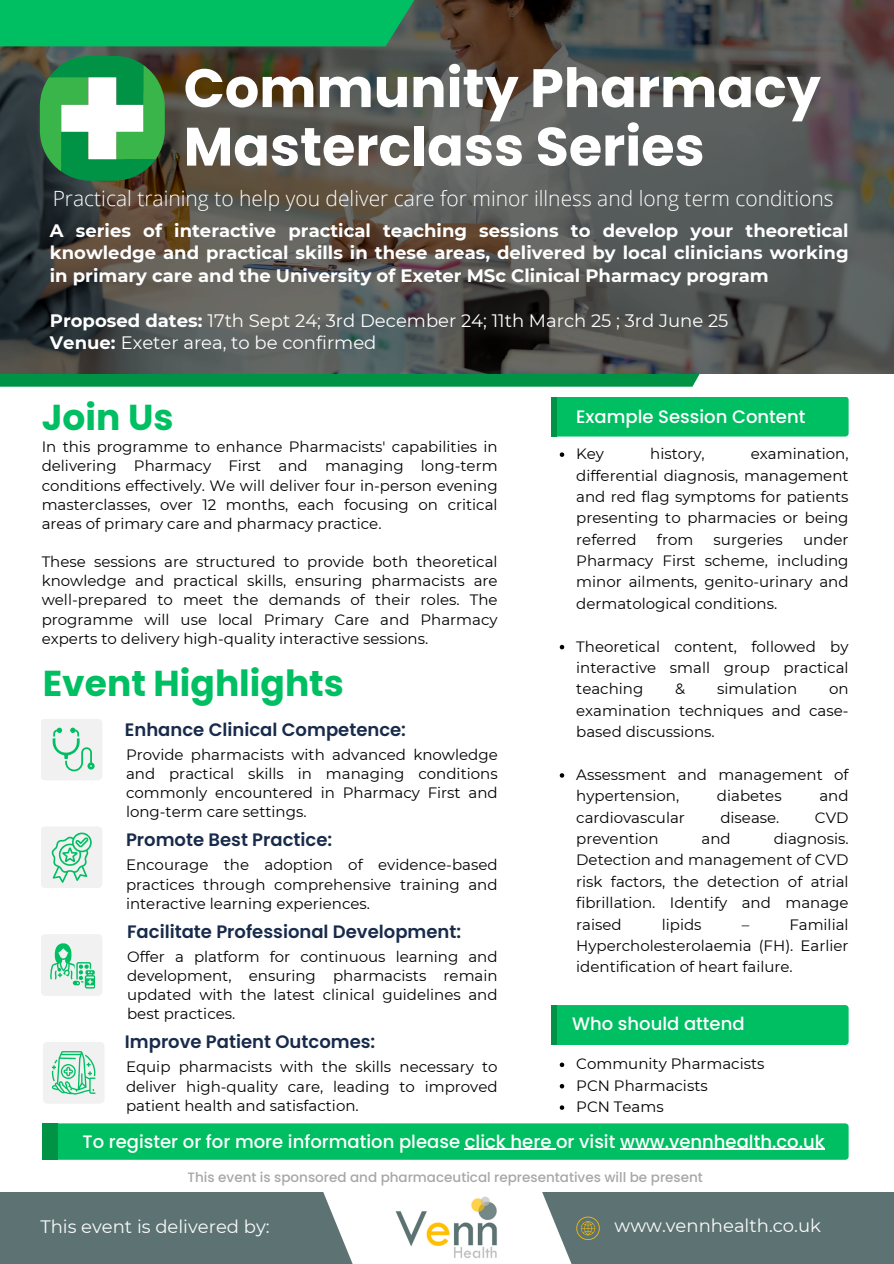
<style>
.page{position:relative;width:894px;height:1264px;background:#fff}
.page>*{position:absolute;margin:0;border:0;box-sizing:border-box;transform-origin:0 0}
.t1{font:700 54px/58.5px "Poppins";color:#fff}
.t2{font:700 36px "Poppins";color:#00bf63}
.t3{font:300 21px "Open Sans";color:#fff}
.t4{font:700 18px/22.5px "Montserrat";color:#fff;text-align:justify}
.t5{font:500 18px "Poppins";color:#fff}
.t6{font:600 18px "Poppins";color:#182b4b}
.t7{font:18px/22.5px "Montserrat";color:#fff}
.t8{font:18px "Montserrat";color:#fafafa}
.t9{font:15px/21.3px "Montserrat";color:#000;text-align:justify}
.t10{font:500 13.5px "Poppins";color:#a6a7a7}
.s1{font-weight:700}
</style>
<div class="page">
<div style="left:0;top:1191px;width:893px;height:72px;background:#5d7373"></div>
<svg style="left:321px;top:1191px;width:382px;height:72px"></svg>
<svg style="left:576px;top:1216px;width:23px;height:23px"></svg>
<div style="left:550px;top:1005px;width:298px;height:40px;background:#00bf63;border-radius:3px"></div>
<div style="left:550px;top:1005px;width:6px;height:40px;background:#009245"></div>
<div style="left:550px;top:396px;width:298px;height:40px;background:#00bf63;border-radius:3px"></div>
<div style="left:550px;top:396px;width:6px;height:40px;background:#009245"></div>
<svg style="left:0;top:373px;width:893px;height:14px;fill:#009245"></svg>
<svg style="left:0;top:0;width:893px;height:373px;background:#52514d"></svg>
<img style="left:396px;top:1196px;width:101px;height:62px">
<div style="left:0;top:0;width:465px;height:46px;background:#00bf63"></div>
<svg style="left:40px;top:56px;width:125px;height:125px"></svg>
<svg style="left:41px;top:719px;width:61px;height:61px"></svg>
<svg style="left:41px;top:827px;width:61px;height:61px"></svg>
<svg style="left:43px;top:1042px;width:61px;height:61px"></svg>
<svg style="left:41px;top:934px;width:61px;height:61px"></svg>
<svg style="left:559px;top:1062px;width:5px;height:5px"></svg>
<svg style="left:559px;top:1084px;width:5px;height:4px"></svg>
<svg style="left:559px;top:1105px;width:5px;height:4px"></svg>
<svg style="left:559px;top:452px;width:5px;height:5px"></svg>
<svg style="left:559px;top:645px;width:5px;height:4px"></svg>
<svg style="left:559px;top:773px;width:5px;height:4px"></svg>
<div style="left:43px;top:1123px;width:805px;height:36px;background:#00bf63;border-radius:3px"></div>
<div style="left:43px;top:1123px;width:15px;height:36px;background:#009245"></div>
<hr style="left:464px;top:1148px;width:92px;height:1px;background:#fff">
<hr style="left:620px;top:1148px;width:204px;height:1px;background:#fff">
<p class="t1" style="left:184px;top:59px;width:638px">Community Pharmacy<br>Masterclass Series</p>
<p class="t3" style="left:53px;top:183px;width:782px">Practical training to help you deliver care for minor illness and long term conditions</p>
<p class="t4" style="left:50px;top:219px;width:800px">A series of interactive practical teaching sessions to develop your theoretical knowledge and practical skills in these areas, delivered by local clinicians working in primary care and the University of Exeter MSc Clinical Pharmacy program</p>
<h4 class="t7" style="left:50px;top:309px;width:680px"><span class="s1">Proposed dates:</span> 17th Sept 24; 3rd December 24; 11th March 25 ; 3rd June 25<br><span class="s1">Venue:</span> Exeter area, to be confirmed</h4>
<p class="t2" style="left:42px;top:392px;width:133px">Join Us</p>
<h3 class="t9" style="left:42px;top:437px;width:457px;line-height:19px">In this programme to enhance Pharmacists' capabilities in delivering Pharmacy First and managing long-term conditions effectively. We will deliver four in-person evening masterclasses, over 12 months, each focusing on critical areas of primary care and pharmacy practice.</h3>
<h4 class="t9" style="left:42px;top:552px;width:457px;line-height:19px">These sessions are structured to provide both theoretical knowledge and practical skills, ensuring pharmacists are well-prepared to meet the demands of their roles. The programme will use local Primary Care and Pharmacy experts to delivery high-quality interactive sessions.</h4>
<h1 class="t2" style="left:43px;top:658px;width:302px">Event Highlights</h1>
<h4 class="t6" style="left:125px;top:716px;width:282px">Enhance Clinical Competence:</h4>
<p class="t9" style="left:126px;top:745px;width:373px;line-height:19.2px">Provide pharmacists with advanced knowledge and practical skills in managing conditions commonly encountered in Pharmacy First and long-term care settings.</p>
<p class="t6" style="left:126px;top:827px;width:208px">Promote Best Practice:</p>
<h4 class="t9" style="left:126px;top:855px;width:373px;line-height:19.2px">Encourage the adoption of evidence-based practices through comprehensive training and interactive learning experiences.</h4>
<p class="t6" style="left:127px;top:918px;width:335px">Facilitate Professional Development:</p>
<h4 class="t9" style="left:127px;top:946px;width:372px;line-height:19.2px">Offer a platform for continuous learning and development, ensuring pharmacists remain updated with the latest clinical guidelines and best practices.</h4>
<p class="t6" style="left:125px;top:1029px;width:252px">Improve Patient Outcomes:</p>
<p class="t9" style="left:126px;top:1057px;width:373px;line-height:19.2px">Equip pharmacists with the skills necessary to deliver high-quality care, leading to improved patient health and satisfaction.</p>
<p class="t5" style="left:576px;top:404px;width:231px">Example Session Content</p>
<p class="t9" style="left:576px;top:443px;width:274px;text-indent:174px">examination, differential diagnosis, management and red flag symptoms for patients presenting to pharmacies or being referred</p>
<p class="t9" style="left:576px;top:443px;width:29px">Key</p>
<p class="t9" style="left:650px;top:443px;width:56px">history,</p>
<p class="t9" style="left:656px;top:528px;width:38px">from</p>
<p class="t9" style="left:713px;top:528px;width:71px">surgeries</p>
<p class="t9" style="left:576px;top:528px;width:274px;text-indent:227px">under Pharmacy First scheme, including minor ailments, genito-urinary and dermatological conditions.</p>
<p class="t9" style="left:576px;top:635px;width:274px">Theoretical content, followed by interactive small group practical teaching</p>
<p class="t9" style="left:675px;top:678px;width:12px">&amp;</p>
<p class="t9" style="left:717px;top:678px;width:81px">simulation</p>
<p class="t9" style="left:576px;top:678px;width:274px;text-indent:253px">on examination techniques and case&shy;based discussions.</p>
<h4 class="t9" style="left:576px;top:764px;width:274px">Assessment and management of hypertension,</h4>
<h4 class="t9" style="left:716px;top:785px;width:66px">diabetes</h4>
<h4 class="t9" style="left:819px;top:785px;width:31px">and</h4>
<h4 class="t9" style="left:576px;top:806px;width:110px">cardiovascular</h4>
<h4 class="t9" style="left:720px;top:806px;width:61px">disease.</h4>
<h4 class="t9" style="left:814px;top:806px;width:35px">CVD</h4>
<h4 class="t9" style="left:576px;top:828px;width:84px">prevention</h4>
<h4 class="t9" style="left:701px;top:828px;width:31px">and</h4>
<h4 class="t9" style="left:576px;top:828px;width:274px;text-indent:197px">diagnosis.<br>Detection and management of CVD risk factors, the detection of atrial fibrillation. Identify and manage raised</h4>
<h4 class="t9" style="left:576px;top:913px;width:274px;text-indent:213px">Familial Hypercholesterolaemia (FH). Earlier identification of heart failure.</h4>
<h4 class="t9" style="left:661px;top:913px;width:41px">lipids</h4>
<h4 class="t9" style="left:741px;top:913px;width:9px">–</h4>
<h2 class="t5" style="left:572px;top:1011px;width:174px">Who should attend</h2>
<h2 class="t9" style="left:576px;top:1053px;width:190px">Community Pharmacists</h2>
<p class="t9" style="left:576px;top:1074px;width:133px">PCN Pharmacists</p>
<p class="t9" style="left:576px;top:1096px;width:89px">PCN Teams</p>
<p class="t5" style="left:82px;top:1128px;width:743px">To register or for more information please click here or visit www.vennhealth.co.uk</p>
<p class="t10" style="left:187px;top:1168px;width:516px">This event is sponsored and pharmaceutical representatives will be present</p>
<h4 class="t8" style="left:40px;top:1215px;width:231px">This event is delivered by:</h4>
<h5 class="t8" style="left:614px;top:1214px;width:208px">www.vennhealth.co.uk</h5>
</div>
